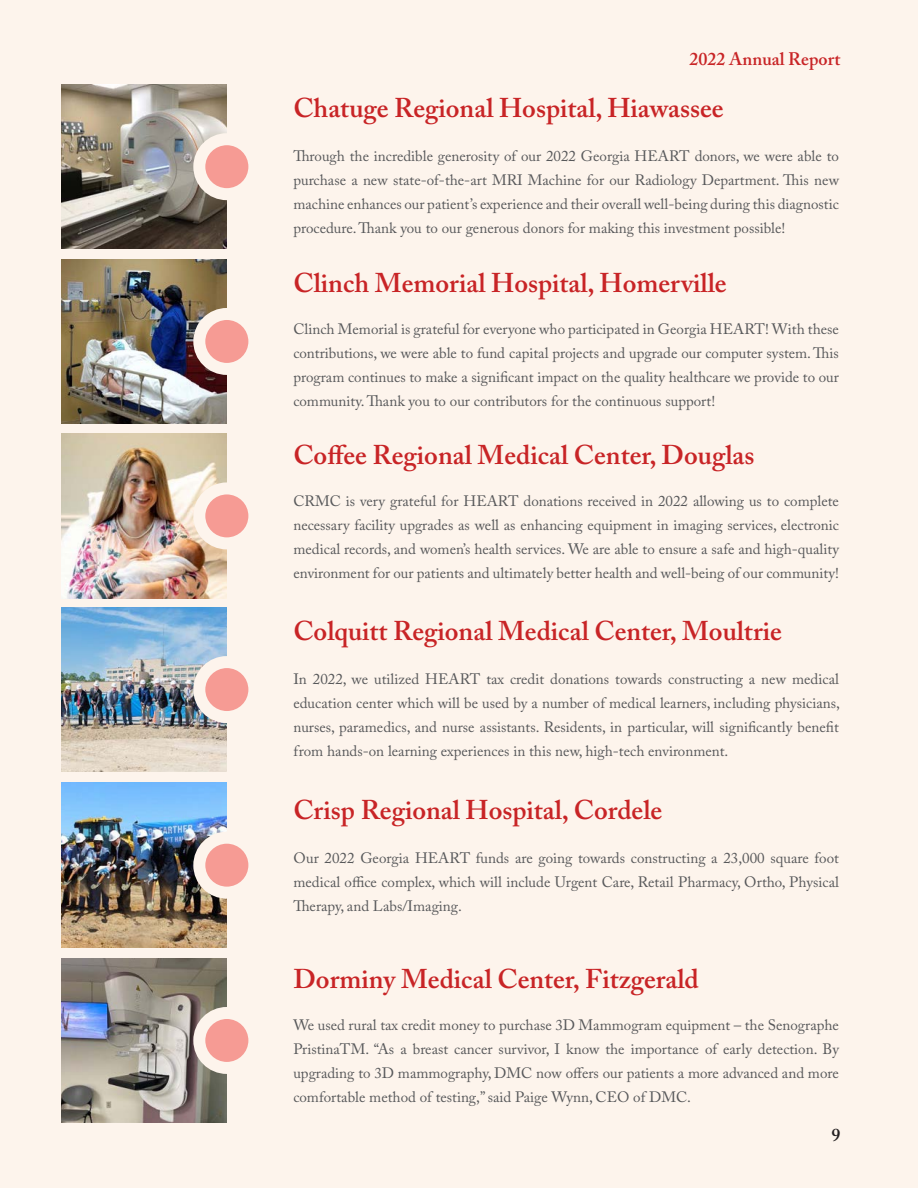
<style>
.page{position:relative;width:918px;height:1188px;background:#fdf4ec}
.page>*{position:absolute;margin:0;border:0;box-sizing:border-box;transform-origin:0 0}
.t1{font:600 27px "Adobe Caslon Pro";color:#c82426}
.t2{font:600 18px "Adobe Caslon Pro";color:#c82426}
.t3{font:600 18px "Adobe Caslon Pro";color:#231f20}
.t4{font:15px/24px "Adobe Caslon Pro";color:#57585a;text-align:justify}
</style>
<div class="page">
<img style="left:62px;top:84px;width:164px;height:165px">
<svg style="left:199px;top:139px;width:55px;height:55px;background:#f7a8a1"></svg>
<div style="left:193px;top:133px;width:67px;height:67px;border:12px solid #fdf4ec;border-radius:50%"></div>
<img style="left:62px;top:259px;width:164px;height:165px">
<svg style="left:199px;top:314px;width:55px;height:55px;background:#f7a8a1"></svg>
<div style="left:193px;top:308px;width:67px;height:67px;border:12px solid #fdf4ec;border-radius:50%"></div>
<img style="left:62px;top:607px;width:164px;height:165px">
<svg style="left:199px;top:662px;width:55px;height:55px;background:#f7a8a1"></svg>
<div style="left:193px;top:656px;width:67px;height:67px;border:12px solid #fdf4ec;border-radius:50%"></div>
<img style="left:62px;top:958px;width:164px;height:165px">
<svg style="left:199px;top:1013px;width:55px;height:55px;background:#f7a8a1"></svg>
<div style="left:193px;top:1007px;width:67px;height:67px;border:12px solid #fdf4ec;border-radius:50%"></div>
<img style="left:62px;top:783px;width:164px;height:164px">
<svg style="left:199px;top:838px;width:55px;height:55px;background:#f7a8a1"></svg>
<div style="left:193px;top:832px;width:67px;height:67px;border:12px solid #fdf4ec;border-radius:50%"></div>
<img style="left:62px;top:434px;width:164px;height:164px">
<svg style="left:199px;top:488px;width:55px;height:55px;background:#f7a8a1"></svg>
<div style="left:193px;top:482px;width:67px;height:67px;border:12px solid #fdf4ec;border-radius:50%"></div>
<p class="t2" style="left:689px;top:48px;width:152px">2022 Annual Report</p>
<p class="t1" style="left:293px;top:92px;width:432px">Chatuge Regional Hospital, Hiawassee</p>
<p class="t4" style="left:293px;top:144px;width:547px">Through the incredible generosity of our 2022 Georgia HEART donors, we were able to purchase a new state-of-the-art MRI Machine for our Radiology Department. This new machine enhances our patient’s experience and their overall well-being during this diagnostic procedure. Thank you to our generous donors for making this investment possible!</p>
<p class="t1" style="left:293px;top:267px;width:435px">Clinch Memorial Hospital, Homerville</p>
<p class="t4" style="left:293px;top:317px;width:547px">Clinch Memorial is grateful for everyone who participated in Georgia HEART! With these contributions, we were able to fund capital projects and upgrade our computer system. This program continues to make a significant impact on the quality healthcare we provide to our community. Thank you to our contributors for the continuous support!</p>
<p class="t1" style="left:293px;top:439px;width:462px">Coffee Regional Medical Center, Douglas</p>
<p class="t4" style="left:293px;top:489px;width:547px">CRMC is very grateful for HEART donations received in 2022 allowing us to complete necessary facility upgrades as well as enhancing equipment in imaging services, electronic medical records, and women’s health services. We are able to ensure a safe and high-quality environment for our patients and ultimately better health and well-being of our community!</p>
<p class="t1" style="left:293px;top:615px;width:490px">Colquitt Regional Medical Center, Moultrie</p>
<p class="t4" style="left:293px;top:667px;width:548px">In 2022, we utilized HEART tax credit donations towards constructing a new medical education center which will be used by a number of medical learners, including physicians, nurses, paramedics, and nurse assistants. Residents, in particular, will significantly benefit from hands-on learning experiences in this new, high-tech environment.</p>
<p class="t1" style="left:293px;top:794px;width:370px">Crisp Regional Hospital, Cordele</p>
<p class="t4" style="left:293px;top:845px;width:547px">Our 2022 Georgia HEART funds are going towards constructing a 23,000 square foot medical office complex, which will include Urgent Care, Retail Pharmacy, Ortho, Physical Therapy, and Labs/Imaging.</p>
<p class="t1" style="left:293px;top:963px;width:407px">Dorminy Medical Center, Fitzgerald</p>
<p class="t4" style="left:293px;top:1013px;width:547px">We used rural tax credit money to purchase 3D Mammogram equipment – the Senographe PristinaTM. “As a breast cancer survivor, I know the importance of early detection. By upgrading to 3D mammography, DMC now offers our patients a more advanced and more comfortable method of testing,” said Paige Wynn, CEO of DMC.</p>
<p class="t3" style="left:831px;top:1124px;width:10px">9</p>
</div>
